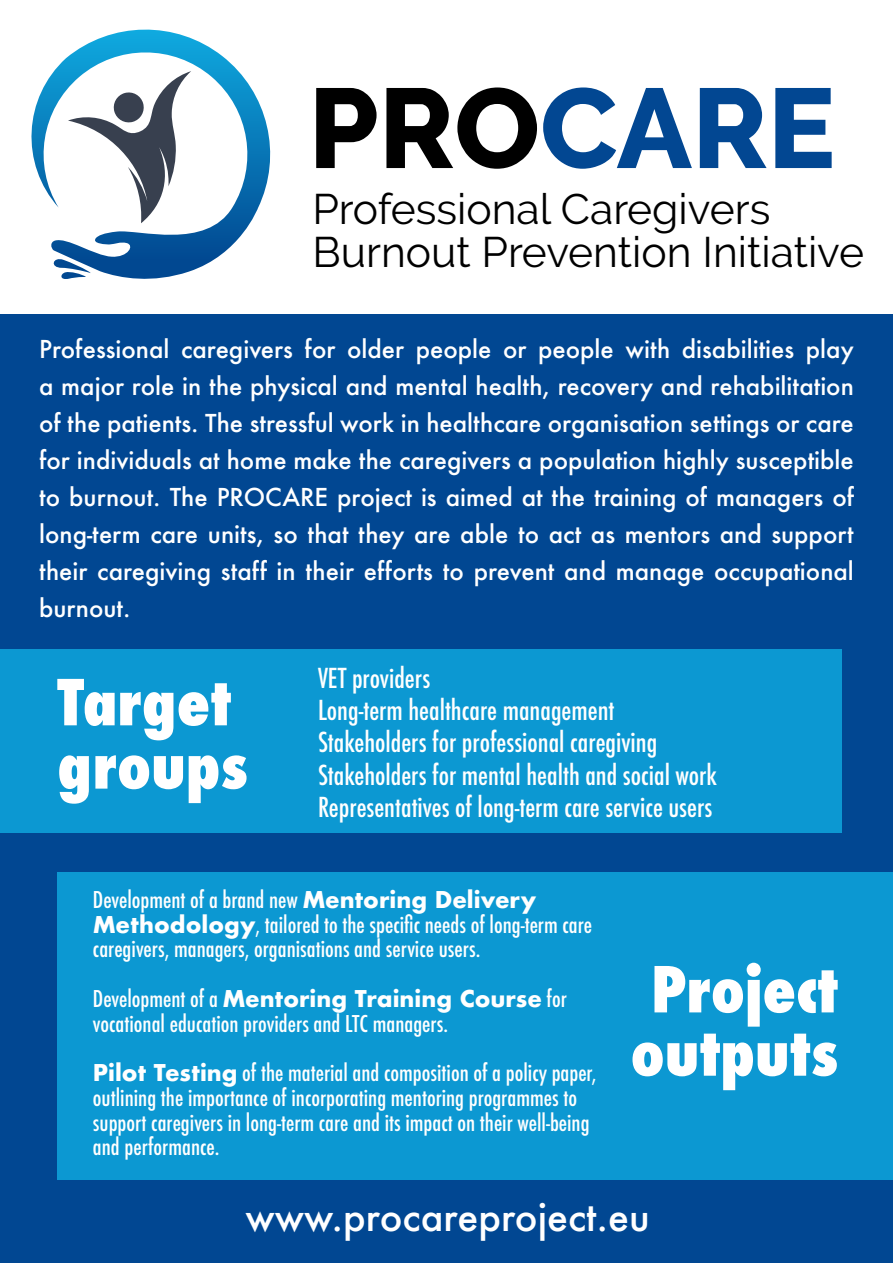
<style>
.page{position:relative;width:893px;height:1263px;background:#fff}
.page>*{position:absolute;margin:0;border:0;box-sizing:border-box;transform-origin:0 0}
.t1{font:800 112.8px "Raleway";color:#024792}
.t2{font:800 condensed 61.65px/63.3px "Futura";color:#fff}
.t3{font:42.6px/42.6px "Raleway";color:#000}
.t4{font:500 37.95px "Futura";color:#fff}
.t5{font:500 condensed 26.85px/32.1px "Futura";color:#fff}
.t6{font:500 24px/37px "Futura";color:#fff;text-align:justify}
.t7{font:500 condensed 22.5px/24.8px "Futura";color:#fff}
.s1{color:#000}
.s2{font-weight:700;font-stretch:normal}
</style>
<div class="page">
<div style="left:0;top:314px;width:893px;height:949px;background:#014792"></div>
<svg style="left:31px;top:29px;width:240px;height:250px"></svg>
<div style="left:0;top:649px;width:841px;height:184px;background:#0c98d2"></div>
<div style="left:57px;top:872px;width:836px;height:308px;background:#0c98d2"></div>
<h1 class="t1" style="left:309px;top:62px;width:528px"><span class="s1">PRO</span>CARE</h1>
<h3 class="t3" style="left:312px;top:188px;width:553px">Professional Caregivers<br>Burnout Prevention Initiative</h3>
<p class="t6" style="left:39px;top:332px;width:816px">Professional caregivers for older people or people with disabilities play a major role in the physical and mental health, recovery and rehabilitation of the patients. The stressful work in healthcare organisation settings or care for individuals at home make the caregivers a population highly susceptible to burnout. The PROCARE project is aimed at the training of managers of long-term care units, so that they are able to act as mentors and support their caregiving staff in their efforts to prevent and manage occupational burnout.</p>
<h2 class="t2" style="left:57px;top:676px;width:192px">Target groups</h2>
<p class="t5" style="left:318px;top:664px;width:400px">VET providers<br>Long-term healthcare management Stakeholders for professional caregiving Stakeholders for mental health and social work Representatives of long-term care service users</p>
<p class="t7" style="left:93px;top:888px;width:501px">Development of a brand new <span class="s2">Mentoring Delivery<br>Methodology</span>, tailored to the specific needs of long-term care caregivers, managers, organisations and service users.</p>
<p class="t7" style="left:93px;top:987px;width:475px">Development of a <span class="s2">Mentoring Training Course</span> for vocational education providers and LTC managers.</p>
<p class="t7" style="left:93px;top:1062px;width:505px"><span class="s2">Pilot Testing</span> of the material and composition of a policy paper, outlining the importance of incorporating mentoring programmes to support caregivers in long-term care and its impact on their well-being and performance.</p>
<h2 class="t2" style="left:631px;top:963px;width:209px;text-align:center">Project outputs</h2>
<h3 class="t4" style="left:245px;top:1199px;width:406px">www.procareproject.eu</h3>
</div>
